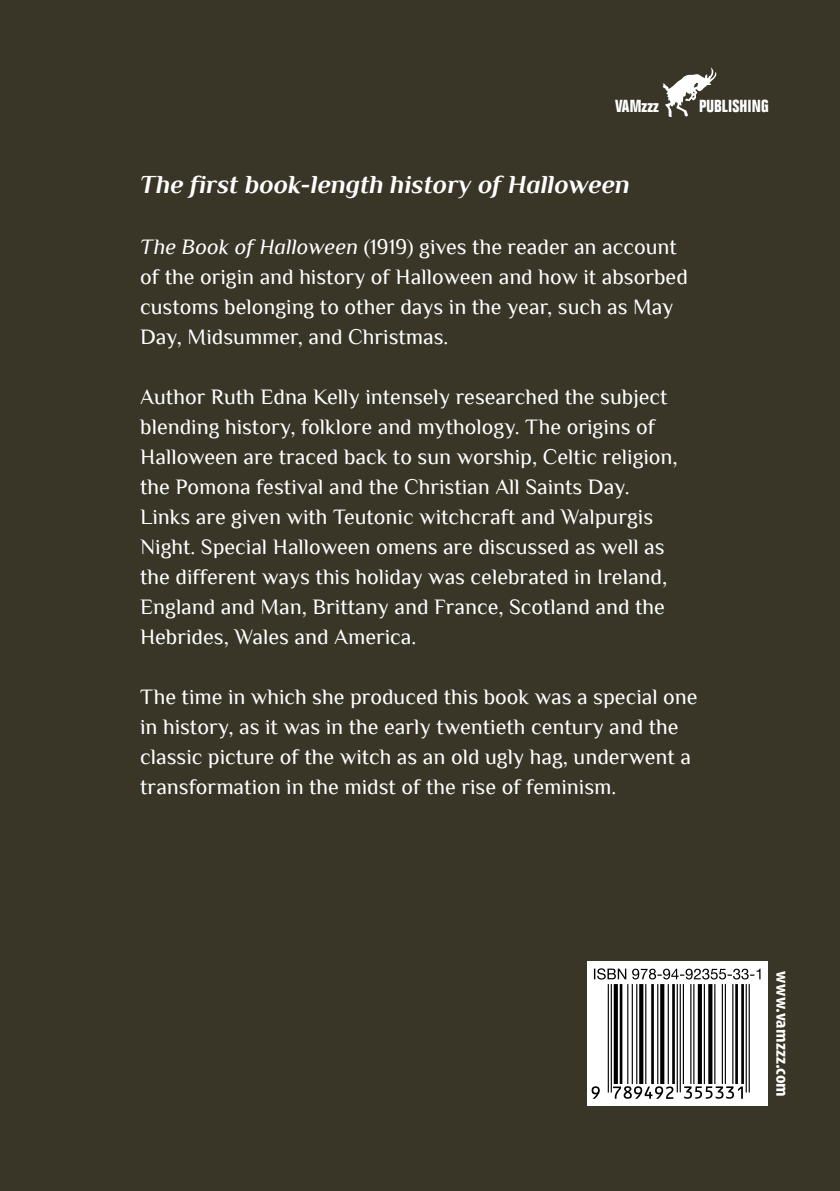
<style>
.page{position:relative;width:840px;height:1191px;background:#fff}
.page>*{position:absolute;margin:0;border:0;box-sizing:border-box;transform-origin:0 0}
.t1{font:italic 700 26px "Philosopher";color:#fff}
.t2{font:22px/30px "Philosopher";color:#fff}
.t3{font:700 condensed 18px "Myriad Pro";color:#fff;scale:1.11 1}
.t4{font:700 condensed 17px "Folio";letter-spacing:.01em;color:#fff}
.s1{font-style:italic}
</style>
<div class="page">
<div style="left:0;top:0;width:839px;height:1191px;background:#393628"></div>
<svg style="left:662px;top:67px;width:54px;height:50px"></svg>
<div style="left:586px;top:962px;width:181px;height:144px;background:#fff"></div>
<svg style="left:591px;top:968px;width:169px;height:130px"></svg>
<p class="t4" style="left:614px;top:96px;width:45px">VAMzzz</p>
<p class="t4" style="left:698px;top:96px;width:71px">PUBLISHING</p>
<p class="t1" style="left:140px;top:170px;width:491px">The first book-length history of Halloween</p>
<p class="t2" style="left:140px;top:232px;width:549px"><span class="s1">The Book of Halloween</span> (1919) gives the reader an account of the origin and history of Halloween and how it absorbed customs belonging to other days in the year, such as May Day, Midsummer, and Christmas.</p>
<p class="t2" style="left:140px;top:382px;width:539px">Author Ruth Edna Kelly intensely researched the subject blending history, folklore and mythology. The origins of Halloween are traced back to sun worship, Celtic religion, the Pomona festival and the Christian All Saints Day.<br>Links are given with Teutonic witchcraft and Walpurgis Night. Special Halloween omens are discussed as well as the different ways this holiday was celebrated in Ireland, England and Man, Brittany and France, Scotland and the Hebrides, Wales and America.</p>
<p class="t2" style="left:140px;top:682px;width:558px">The time in which she produced this book was a special one in history, as it was in the early twentieth century and the classic picture of the witch as an old ugly hag, underwent a transformation in the midst of the rise of feminism.</p>
<p class="t3" style="left:793px;top:971px;width:115px;rotate:90deg">www.vamzzz.com</p>
</div>
